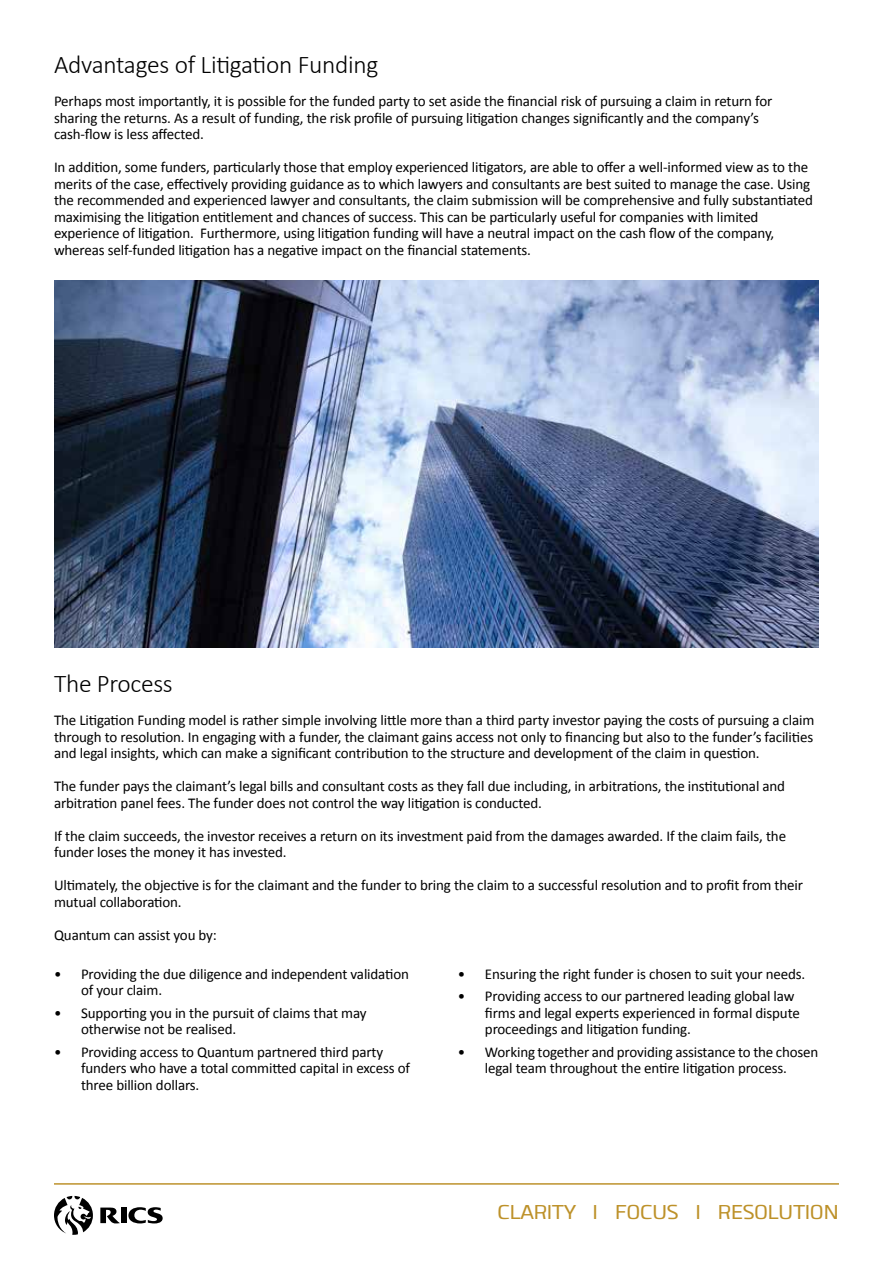
<style>
.page{position:relative;width:893px;height:1263px;background:#fff}
.page>*{position:absolute;margin:0;border:0;box-sizing:border-box;transform-origin:0 0}
.t1{font:300 25.5px "Calibri";letter-spacing:-.01em;color:#000}
.t2{font:21px "Clio XS Regular";letter-spacing:-.03em;color:#bd9129}
.t3{font:15px/16.5px "Calibri";letter-spacing:-.01em;color:#000}
</style>
<div class="page">
<hr style="left:54px;top:1183px;width:785px;height:2px;background:#bd922d">
<svg style="left:128px;top:1207px;width:35px;height:16px"></svg>
<div style="left:121px;top:1207px;width:6px;height:16px;background:#000"></div>
<svg style="left:100px;top:1207px;width:20px;height:16px"></svg>
<svg style="left:54px;top:1196px;width:39px;height:39px"></svg>
<img style="left:54px;top:280px;width:765px;height:367px">
<h1 class="t1" style="left:54px;top:49px;width:326px">Advantages of Litigation Funding</h1>
<p class="t3" style="left:54px;top:93px;width:720px">Perhaps most importantly, it is possible for the funded party to set aside the financial risk of pursuing a claim in return for sharing the returns. As a result of funding, the risk profile of pursuing litigation changes significantly and the company’s cash-flow is less affected.</p>
<p class="t3" style="left:54px;top:159px;width:761px">In addition, some funders, particularly those that employ experienced litigators, are able to offer a well-informed view as to the merits of the case, effectively providing guidance as to which lawyers and consultants are best suited to manage the case. Using the recommended and experienced lawyer and consultants, the claim submission will be comprehensive and fully substantiated maximising the litigation entitlement and chances of success. This can be particularly useful for companies with limited experience of litigation. Furthermore, using litigation funding will have a neutral impact on the cash flow of the company, whereas self-funded litigation has a negative impact on the financial statements.</p>
<h1 class="t1" style="left:54px;top:668px;width:120px">The Process</h1>
<p class="t3" style="left:54px;top:712px;width:762px;text-align:justify">The Litigation Funding model is rather simple involving little more than a third party investor paying the costs of pursuing a claim through to resolution. In engaging with a funder, the claimant gains access not only to financing but also to the funder’s facilities and legal insights, which can make a significant contribution to the structure and development of the claim in question.</p>
<p class="t3" style="left:54px;top:778px;width:733px">The funder pays the claimant’s legal bills and consultant costs as they fall due including, in arbitrations, the institutional and arbitration panel fees. The funder does not control the way litigation is conducted.</p>
<p class="t3" style="left:54px;top:827px;width:734px">If the claim succeeds, the investor receives a return on its investment paid from the damages awarded. If the claim fails, the funder loses the money it has invested.</p>
<p class="t3" style="left:54px;top:877px;width:750px">Ultimately, the objective is for the claimant and the funder to bring the claim to a successful resolution and to profit from their mutual collaboration.</p>
<p class="t3" style="left:54px;top:926px;width:164px">Quantum can assist you by:</p>
<p class="t3" style="left:81px;top:966px;width:330px;text-indent:-27px">• Providing the due diligence and independent validation of your claim.</p>
<p class="t3" style="left:81px;top:1005px;width:287px;text-indent:-27px">• Supporting you in the pursuit of claims that may otherwise not be realised.</p>
<p class="t3" style="left:81px;top:1044px;width:331px;text-indent:-27px">• Providing access to Quantum partnered third party funders who have a total committed capital in excess of three billion dollars.</p>
<p class="t3" style="left:458px;top:966px;width:349px">• Ensuring the right funder is chosen to suit your needs.</p>
<p class="t3" style="left:485px;top:988px;width:316px;text-indent:-27px">• Providing access to our partnered leading global law firms and legal experts experienced in formal dispute proceedings and litigation funding.</p>
<p class="t3" style="left:458px;top:1044px;width:362px;text-align:center">• Working together and providing assistance to the chosen legal team throughout the entire litigation process.</p>
<h2 class="t2" style="left:497px;top:1200px;width:343px">CLARITY I FOCUS I RESOLUTION</h2>
</div>
